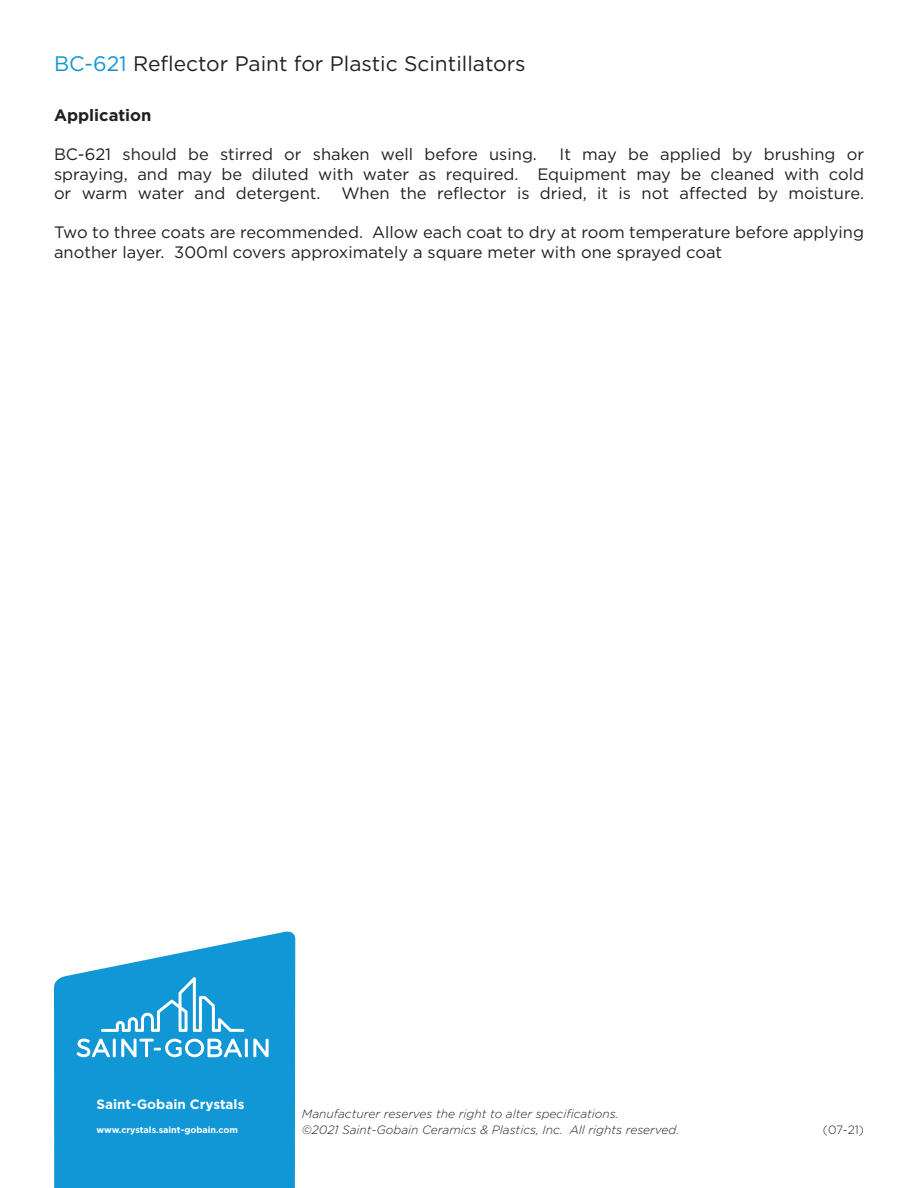
<style>
.page{position:relative;width:918px;height:1188px;background:#fff}
.page>*{position:absolute;margin:0;border:0;box-sizing:border-box;transform-origin:0 0}
.copyrights___disclai{font:21px "Gotham";color:#231f20}
.t1{font:16.5px/19.5px "Gotham";color:#231f20;text-align:justify}
.t2{font:700 16.5px "Gotham";color:#231f20}
.t3{font:700 13.5px "Gotham";color:#fff}
.copyrights___disclai-2{font:italic 300 12px "Gotham";color:#231f20}
.copyrights___disclai-3{font:300 12px "Gotham";color:#231f20}
.t4{font:700 9px "Gotham";color:#fff}
.s1{color:#1197d6}
</style>
<div class="page">
<svg style="left:54px;top:931px;width:241px;height:257px;background:#2ba2da"></svg>
<svg style="left:77px;top:1039px;width:33px;height:18px"></svg>
<hr style="left:113px;top:1039px;width:3px;height:18px;background:#fff">
<svg style="left:121px;top:1039px;width:121px;height:18px"></svg>
<hr style="left:245px;top:1039px;width:3px;height:18px;background:#fff">
<svg style="left:253px;top:1039px;width:16px;height:18px"></svg>
<svg style="left:101px;top:977px;width:143px;height:55px;background:#37a7dc"></svg>
<p class="copyrights___disclai" style="left:54px;top:50px;width:473px"><span class="s1">BC-621</span> Reflector Paint for Plastic Scintillators</p>
<p class="t2" style="left:54px;top:104px;width:99px">Application</p>
<p class="t1" style="left:54px;top:144px;width:484px">BC-621 should be stirred or shaken well before using.</p>
<p class="t1" style="left:54px;top:144px;width:812px;text-indent:506px">It may be applied by brushing or spraying, and may be diluted with water as required. Equipment may be cleaned with cold or warm water and detergent.</p>
<p class="t1" style="left:341px;top:183px;width:524px">When the reflector is dried, it is not affected by moisture.</p>
<p class="t1" style="left:54px;top:222px;width:812px">Two to three coats are recommended. Allow each coat to dry at room temperature before applying another layer. 300ml covers approximately a square meter with one sprayed coat</p>
<p class="t3" style="left:97px;top:1096px;width:149px">Saint-Gobain Crystals</p>
<p class="t4" style="left:97px;top:1124px;width:143px">www.crystals.saint-gobain.com</p>
<p class="copyrights___disclai-2" style="left:302px;top:1106px;width:318px">Manufacturer reserves the right to alter specifications.</p>
<p class="copyrights___disclai-2" style="left:302px;top:1123px;width:379px">©2021 Saint-Gobain Ceramics &amp; Plastics, Inc. All rights reserved.</p>
<p class="copyrights___disclai-3" style="left:823px;top:1123px;width:43px">(07-21)</p>
</div>
